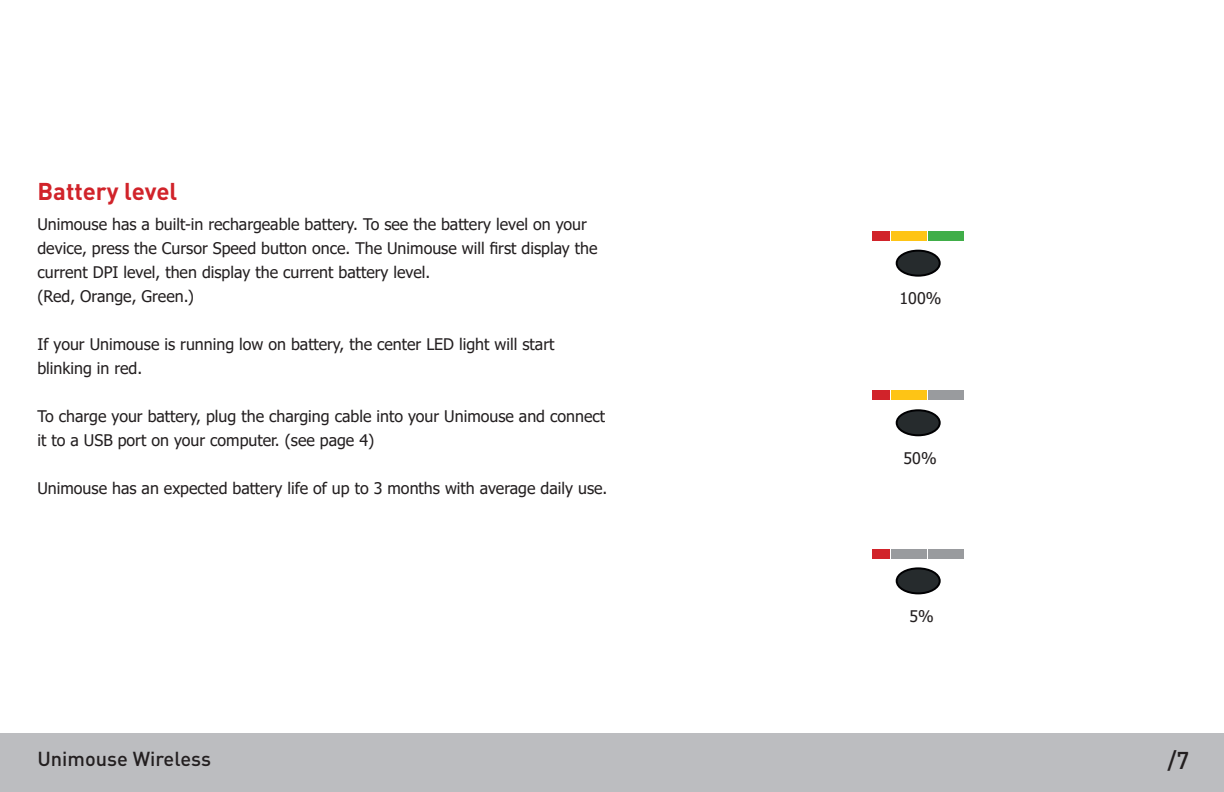
<style>
.page{position:relative;width:1224px;height:792px;background:#fff}
.page>*{position:absolute;margin:0;border:0;box-sizing:border-box;transform-origin:0 0}
.Heading{font:700 24px "DINOT";color:#d1232a}
.t1{font:500 24px "DINOT";color:#231f20}
.t2{font:500 20px "DINOT";color:#231f20}
.Copy{font:16px/24px "Tahoma";color:#231f20}
</style>
<div class="page">
<div style="left:0;top:733px;width:1224px;height:59px;background:#bcbdc0"></div>
<div style="left:897px;top:251px;width:43px;height:25px;background:#262b2d;border-radius:50%"></div>
<div style="left:896px;top:250px;width:45px;height:27px;border:2px solid #000002;border-radius:50%"></div>
<div style="left:897px;top:410px;width:43px;height:25px;background:#262b2d;border-radius:50%"></div>
<div style="left:896px;top:409px;width:45px;height:27px;border:2px solid #000002;border-radius:50%"></div>
<div style="left:897px;top:568px;width:43px;height:25px;background:#262b2d;border-radius:50%"></div>
<div style="left:896px;top:567px;width:45px;height:27px;border:2px solid #000002;border-radius:50%"></div>
<div style="left:873px;top:232px;width:17px;height:9px;background:#d1232a"></div>
<div style="left:891px;top:232px;width:17px;height:9px;background:#fec415"></div>
<div style="left:910px;top:232px;width:17px;height:9px;background:#fec415"></div>
<div style="left:928px;top:232px;width:17px;height:9px;background:#40ae49"></div>
<div style="left:947px;top:232px;width:17px;height:9px;background:#40ae49"></div>
<div style="left:873px;top:390px;width:17px;height:9px;background:#d1232a"></div>
<div style="left:891px;top:390px;width:17px;height:9px;background:#fec415"></div>
<div style="left:910px;top:390px;width:17px;height:9px;background:#fec415"></div>
<div style="left:928px;top:390px;width:17px;height:9px;background:#999b9e"></div>
<div style="left:947px;top:390px;width:17px;height:9px;background:#999b9e"></div>
<div style="left:873px;top:549px;width:17px;height:9px;background:#d1232a"></div>
<div style="left:891px;top:549px;width:17px;height:9px;background:#999b9e"></div>
<div style="left:910px;top:549px;width:17px;height:9px;background:#999b9e"></div>
<div style="left:928px;top:549px;width:17px;height:9px;background:#999b9e"></div>
<div style="left:947px;top:549px;width:17px;height:9px;background:#999b9e"></div>
<p class="Heading" style="left:37px;top:175px;width:141px">Battery level</p>
<p class="Copy" style="left:37px;top:213px;width:562px">Unimouse has a built-in rechargeable battery. To see the battery level on your device, press the Cursor Speed button once. The Unimouse will first display the current DPI level, then display the current battery level.</p>
<p class="Copy" style="left:37px;top:285px;width:158px">(Red, Orange, Green.)</p>
<p class="Copy" style="left:37px;top:333px;width:519px">If your Unimouse is running low on battery, the center LED light will start blinking in red.</p>
<p class="Copy" style="left:37px;top:405px;width:569px">To charge your battery, plug the charging cable into your Unimouse and connect it to a USB port on your computer. (see page 4)</p>
<p class="Copy" style="left:37px;top:477px;width:571px">Unimouse has an expected battery life of up to 3 months with average daily use.</p>
<p class="t2" style="left:37px;top:746px;width:175px">Unimouse Wireless</p>
<p class="Copy" style="left:900px;top:287px;width:43px">100%</p>
<p class="Copy" style="left:904px;top:447px;width:35px">50%</p>
<p class="Copy" style="left:910px;top:605px;width:26px">5%</p>
<p class="t1" style="left:1168px;top:745px;width:23px">/7</p>
</div>
